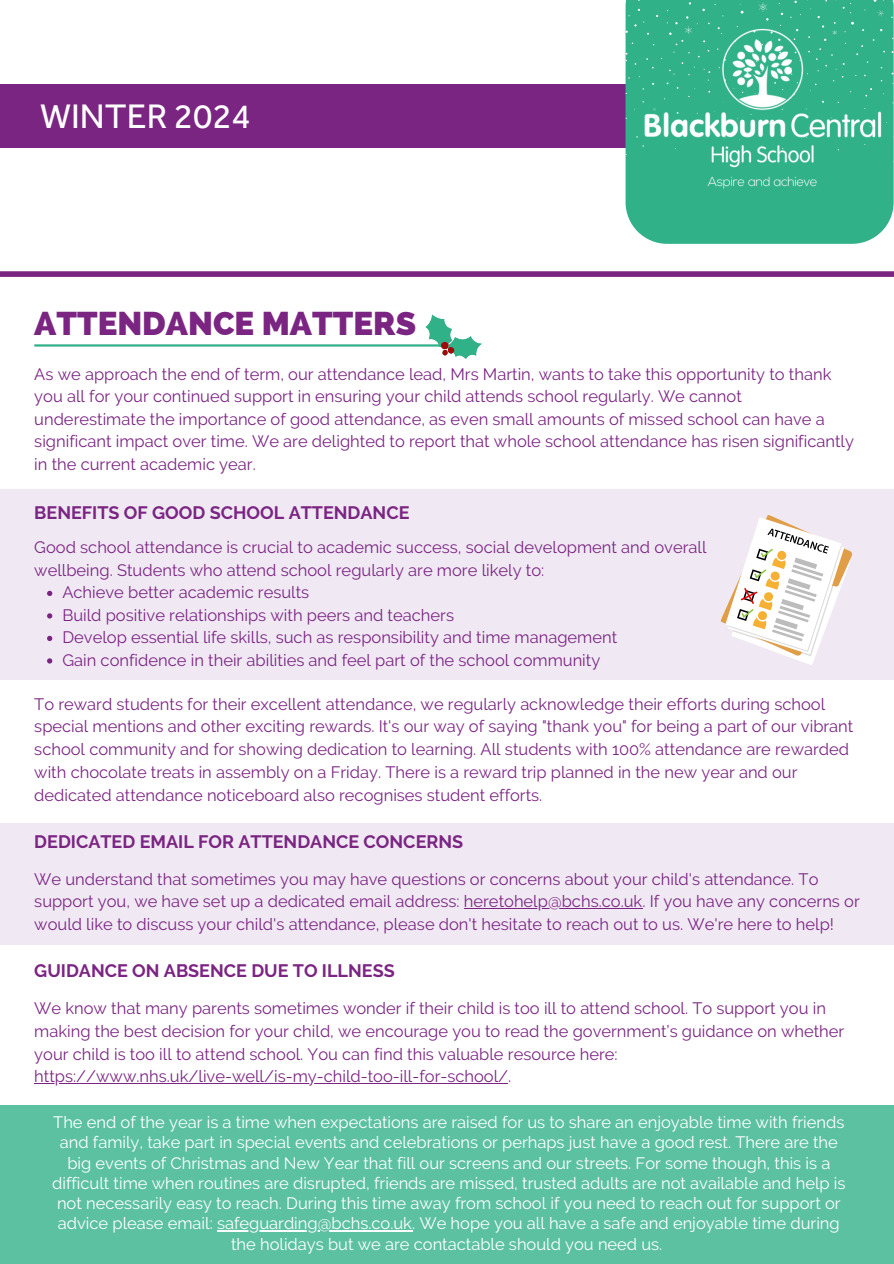
<style>
.page{position:relative;width:894px;height:1264px;background:#fff}
.page>*{position:absolute;margin:0;border:0;box-sizing:border-box;transform-origin:0 0}
.t1{font:35.25px "Effra";color:#fff}
.t2{font:800 33px "Raleway";color:#7b2582}
.t3{font:700 18px "Raleway";color:#7b2582}
.t4{font:16.5px/22.8px "Raleway";color:#7b2582}
.t5{font:16.5px/20.2px "Raleway";color:#fff;text-align:center}
</style>
<div class="page">
<div style="left:0;top:85px;width:885px;height:63px;background:#7b2582"></div>
<div style="left:0;top:271px;width:893px;height:6px;background:#7b2582"></div>
<hr style="left:34px;top:344px;width:412px;height:2px;background:#31b188">
<svg style="left:625px;top:139px;width:267px;height:104px;background:#44b893"></svg>
<div style="left:0;top:1105px;width:893px;height:158px;background:#5cc1a1"></div>
<svg style="left:425px;top:314px;width:56px;height:44px"></svg>
<img style="left:627px;top:0;width:266px;height:216px">
<svg style="left:842px;top:3px;width:8px;height:10px"></svg>
<svg style="left:741px;top:92px;width:2px;height:7px"></svg>
<svg style="left:865px;top:88px;width:6px;height:8px"></svg>
<svg style="left:810px;top:84px;width:6px;height:7px"></svg>
<svg style="left:778px;top:52px;width:22px;height:23px"></svg>
<svg style="left:756px;top:44px;width:6px;height:5px"></svg>
<svg style="left:832px;top:30px;width:5px;height:6px"></svg>
<svg style="left:876px;top:10px;width:8px;height:7px"></svg>
<svg style="left:749px;top:81px;width:17px;height:13px"></svg>
<svg style="left:845px;top:130px;width:4px;height:4px"></svg>
<svg style="left:758px;top:2px;width:9px;height:10px"></svg>
<svg style="left:625px;top:0;width:101px;height:139px;background:#42b792"></svg>
<div style="left:0;top:489px;width:893px;height:191px;background:#f0e9f4"></div>
<svg style="left:720px;top:515px;width:132px;height:150px"></svg>
<hr style="left:217px;top:1230px;width:195px;height:1px;background:#fff">
<svg style="left:47px;top:590px;width:5px;height:6px"></svg>
<svg style="left:47px;top:613px;width:5px;height:5px"></svg>
<svg style="left:47px;top:635px;width:5px;height:6px"></svg>
<svg style="left:47px;top:658px;width:5px;height:5px"></svg>
<div style="left:0;top:823px;width:893px;height:122px;background:#f0e9f4"></div>
<hr style="left:464px;top:908px;width:178px;height:1px;background:#7b2582">
<hr style="left:34px;top:1083px;width:474px;height:1px;background:#7b2582">
<p class="t1" style="left:40px;top:95px;width:212px">WINTER 2024</p>
<p class="t2" style="left:34px;top:304px;width:383px">ATTENDANCE MATTERS</p>
<p class="t4" style="left:34px;top:362px;width:820px">As we approach the end of term, our attendance lead, Mrs Martin, wants to take this opportunity to thank you all for your continued support in ensuring your child attends school regularly. We cannot underestimate the importance of good attendance, as even small amounts of missed school can have a significant impact over time. We are delighted to report that whole school attendance has risen significantly in the current academic year.</p>
<h1 class="t3" style="left:34px;top:502px;width:376px">BENEFITS OF GOOD SCHOOL ATTENDANCE</h1>
<p class="t4" style="left:34px;top:536px;width:673px">Good school attendance is crucial to academic success, social development and overall</p>
<p class="t4" style="left:34px;top:558px;width:511px">wellbeing. Students who attend school regularly are more likely to:</p>
<p class="t4" style="left:62px;top:581px;width:248px">Achieve better academic results</p>
<p class="t4" style="left:62px;top:603px;width:393px">Build positive relationships with peers and teachers</p>
<h3 class="t4" style="left:62px;top:626px;width:556px">Develop essential life skills, such as responsibility and time management</h3>
<p class="t4" style="left:62px;top:648px;width:539px">Gain confidence in their abilities and feel part of the school community</p>
<p class="t4" style="left:34px;top:692px;width:820px">To reward students for their excellent attendance, we regularly acknowledge their efforts during school special mentions and other exciting rewards. It's our way of saying "thank you" for being a part of our vibrant school community and for showing dedication to learning. All students with 100% attendance are rewarded with chocolate treats in assembly on a Friday. There is a reward trip planned in the new year and our dedicated attendance noticeboard also recognises student efforts.</p>
<p class="t3" style="left:34px;top:831px;width:430px">DEDICATED EMAIL FOR ATTENDANCE CONCERNS</p>
<p class="t4" style="left:34px;top:867px;width:826px">We understand that sometimes you may have questions or concerns about your child's attendance. To support you, we have set up a dedicated email address: heretohelp@bchs.co.uk. If you have any concerns or would like to discuss your child's attendance, please don't hesitate to reach out to us. We're here to help!</p>
<p class="t3" style="left:34px;top:960px;width:362px">GUIDANCE ON ABSENCE DUE TO ILLNESS</p>
<p class="t4" style="left:34px;top:996px;width:811px">We know that many parents sometimes wonder if their child is too ill to attend school. To support you in making the best decision for your child, we encourage you to read the government’s guidance on whether your child is too ill to attend school. You can find this valuable resource here: https://www.nhs.uk/live-well/is-my-child-too-ill-for-school/.</p>
<h2 class="t5" style="left:52px;top:1112px;width:794px">The end of the year is a time when expectations are raised for us to share an enjoyable time with friends and family, take part in special events and celebrations or perhaps just have a good rest. There are the big events of Christmas and New Year that fill our screens and our streets. For some though, this is a difficult time when routines are disrupted, friends are missed, trusted adults are not available and help is not necessarily easy to reach. During this time away from school if you need to reach out for support or advice please email: safeguarding@bchs.co.uk. We hope you all have a safe and enjoyable time during</h2>
<p class="t5" style="left:231px;top:1233px;width:432px">the holidays but we are contactable should you need us.</p>
</div>
